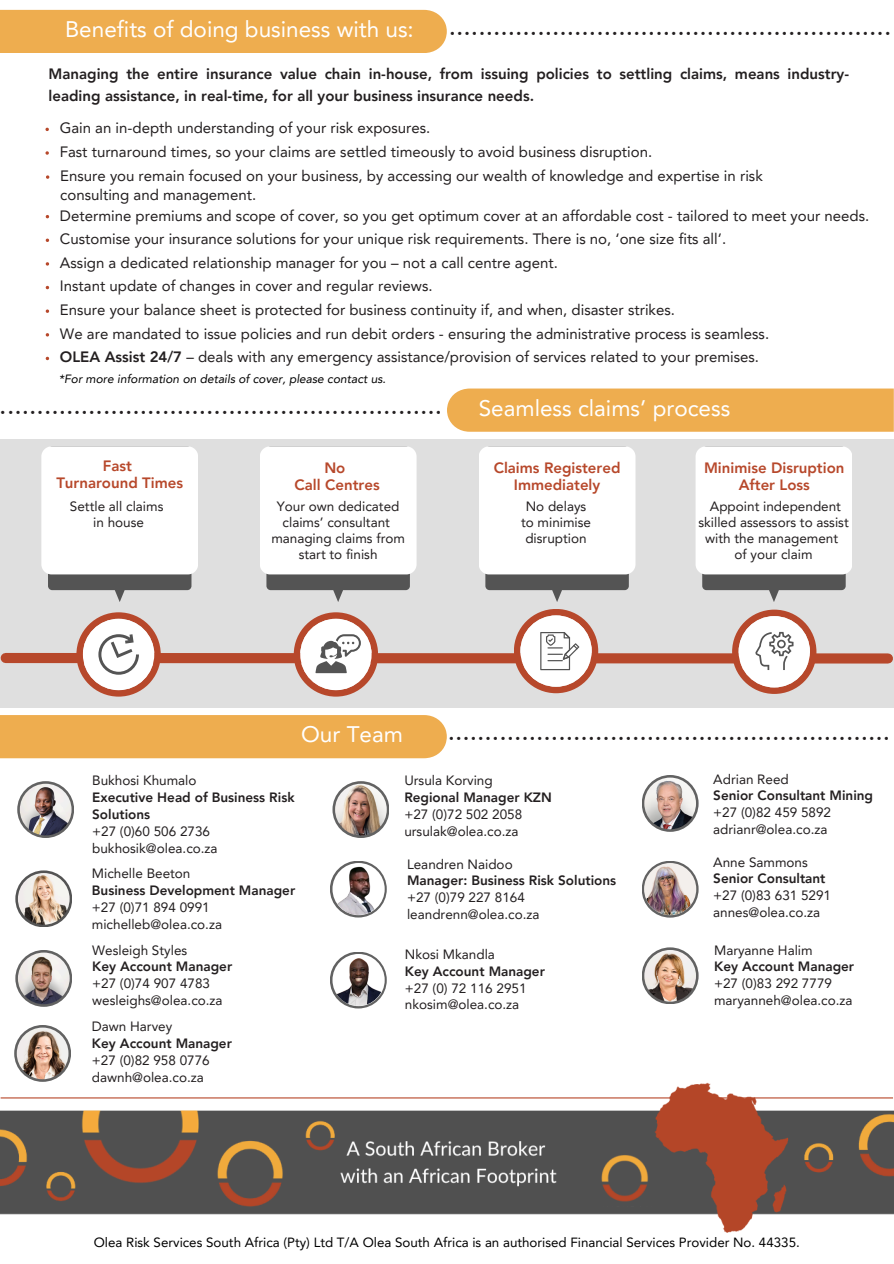
<style>
.page{position:relative;width:894px;height:1264px;background:#fff}
.page>*{position:absolute;margin:0;border:0;box-sizing:border-box;transform-origin:0 0}
.t1{font:26.55px "Avenir LT Pro";color:#231f20}
.t2{font:22.5px "Avenir LT Pro";color:#fff}
.t3{font:15px/19.2px "Avenir LT Pro";color:#231f20}
.t4{font:800 15px/22.5px "Avenir LT Pro";color:#231f20}
.t5{font:800 15px/16.8px "Avenir LT Pro";color:#b7482b;text-align:center}
.t6{font:13.5px/16.8px "Avenir LT Pro";color:#231f20}
.t7{font:13.35px "Avenir LT Pro";color:#000}
.t8{font:italic 12px "Avenir LT Pro";color:#000}
.s1{font-weight:800}
</style>
<div class="page">
<img style="left:1px;top:1058px;width:892px;height:175px">
<svg style="left:15px;top:950px;width:57px;height:56px"></svg>
<img style="left:18px;top:952px;width:52px;height:52px;border-radius:50%">
<div style="left:0;top:439px;width:893px;height:269px;background:#dfdfdf"></div>
<svg style="left:0;top:609px;width:893px;height:87px"></svg>
<svg style="left:48px;top:574px;width:143px;height:28px"></svg>
<div style="left:41px;top:446px;width:157px;height:128px;background:#fff;border-radius:10px"></div>
<svg style="left:266px;top:573px;width:144px;height:29px"></svg>
<div style="left:260px;top:446px;width:156px;height:128px;background:#fff;border-radius:10px"></div>
<svg style="left:485px;top:574px;width:143px;height:28px"></svg>
<div style="left:478px;top:446px;width:157px;height:128px;background:#fff;border-radius:10px"></div>
<svg style="left:702px;top:573px;width:143px;height:29px"></svg>
<div style="left:695px;top:446px;width:156px;height:128px;background:#fff;border-radius:10px"></div>
<svg style="left:332px;top:781px;width:57px;height:57px"></svg>
<img style="left:335px;top:783px;width:51px;height:52px;border-radius:50%">
<div style="left:0;top:10px;width:446px;height:43px;background:#eead4f"></div>
<div style="left:447px;top:388px;width:446px;height:44px;background:#eead4f"></div>
<div style="left:0;top:715px;width:446px;height:43px;background:#eead4f"></div>
<svg style="left:17px;top:781px;width:57px;height:57px"></svg>
<img style="left:20px;top:783px;width:51px;height:52px;border-radius:50%">
<svg style="left:45px;top:128px;width:4px;height:3px"></svg>
<svg style="left:45px;top:151px;width:4px;height:4px"></svg>
<svg style="left:46px;top:175px;width:3px;height:4px"></svg>
<svg style="left:46px;top:238px;width:3px;height:4px"></svg>
<svg style="left:46px;top:309px;width:3px;height:4px"></svg>
<svg style="left:641px;top:947px;width:57px;height:57px"></svg>
<img style="left:644px;top:950px;width:51px;height:51px;border-radius:50%">
<svg style="left:15px;top:870px;width:57px;height:57px"></svg>
<img style="left:18px;top:873px;width:52px;height:51px;border-radius:50%">
<svg style="left:330px;top:860px;width:56px;height:57px"></svg>
<img style="left:332px;top:863px;width:52px;height:51px;border-radius:50%">
<svg style="left:14px;top:1024px;width:57px;height:57px"></svg>
<img style="left:17px;top:1027px;width:51px;height:52px;border-radius:50%">
<svg style="left:330px;top:951px;width:56px;height:57px"></svg>
<svg style="left:332px;top:953px;width:52px;height:53px"></svg>
<img style="left:332px;top:954px;width:52px;height:51px;border-radius:50%">
<svg style="left:641px;top:775px;width:57px;height:56px"></svg>
<img style="left:644px;top:777px;width:51px;height:52px;border-radius:50%">
<svg style="left:641px;top:860px;width:57px;height:57px"></svg>
<img style="left:644px;top:863px;width:51px;height:52px;border-radius:50%">
<h2 class="t2" style="left:65px;top:20px;width:350px">Benefits of doing business with us:</h2>
<h3 class="t1" style="left:448px;top:14px;width:444px">............................................................</h3>
<p class="t4" style="left:49px;top:63px;width:801px">Managing the entire insurance value chain in-house, from issuing policies to settling claims, means industry&shy;leading assistance, in real-time, for all your business insurance needs.</p>
<p class="t3" style="left:60px;top:120px;width:372px">Gain an in-depth understanding of your risk exposures.</p>
<p class="t3" style="left:60px;top:143px;width:594px">Fast turnaround times, so your claims are settled timeously to avoid business disruption.</p>
<p class="t3" style="left:60px;top:168px;width:704px">Ensure you remain focused on your business, by accessing our wealth of knowledge and expertise in risk consulting and management.</p>
<p class="t3" style="left:60px;top:207px;width:810px">Determine premiums and scope of cover, so you get optimum cover at an affordable cost - tailored to meet your needs.</p>
<p class="t3" style="left:60px;top:231px;width:667px">Customise your insurance solutions for your unique risk requirements. There is no, ‘one size fits all’.</p>
<p class="t3" style="left:60px;top:254px;width:499px">Assign a dedicated relationship manager for you – not a call centre agent.</p>
<p class="t3" style="left:60px;top:278px;width:374px">Instant update of changes in cover and regular reviews.</p>
<p class="t3" style="left:60px;top:302px;width:616px">Ensure your balance sheet is protected for business continuity if, and when, disaster strikes.</p>
<h1 class="t3" style="left:60px;top:325px;width:710px">We are mandated to issue policies and run debit orders - ensuring the administrative process is seamless.</h1>
<h2 class="t3" style="left:60px;top:349px;width:700px"><span class="s1">OLEA Assist 24/7</span> – deals with any emergency assistance/provision of services related to your premises.</h2>
<p class="t8" style="left:59px;top:373px;width:328px">*For more information on details of cover, please contact us.</p>
<h3 class="t1" style="left:0;top:393px;width:444px">............................................................</h3>
<h2 class="t2" style="left:478px;top:399px;width:253px">Seamless claims’ process</h2>
<h2 class="t5" style="left:56px;top:459px;width:128px">Fast<br>Turnaround Times</h2>
<h3 class="t5" style="left:294px;top:460px;width:86px">No<br>Call Centres</h3>
<p class="t5" style="left:493px;top:460px;width:128px">Claims Registered<br>Immediately</p>
<p class="t5" style="left:704px;top:460px;width:142px">Minimise Disruption<br>After Loss</p>
<p class="t6" style="left:70px;top:500px;width:95px;line-height:15.8px;text-align:center">Settle all claims in house</p>
<p class="t6" style="left:521px;top:500px;width:72px;line-height:15.8px;text-align:center">No delays to minimise disruption</p>
<p class="t6" style="left:698px;top:500px;width:152px;line-height:15.8px;text-align:center">Appoint independent skilled assessors to assist with the management<br>of your claim</p>
<h1 class="t6" style="left:271px;top:500px;width:135px;line-height:15.8px;text-align:center">Your own dedicated claims’ consultant managing claims from start to finish</h1>
<p class="t2" style="left:301px;top:725px;width:103px">Our Team</p>
<p class="t1" style="left:447px;top:719px;width:444px">............................................................</p>
<p class="t6" style="left:92px;top:773px;width:204px">Bukhosi Khumalo<br><span class="s1">Executive Head of Business Risk<br>Solutions<br></span>+27 (0)60 506 2736 bukhosik@olea.co.za</p>
<p class="t6" style="left:404px;top:773px;width:149px">Ursula Korving<br><span class="s1">Regional Manager KZN </span>+27 (0)72 502 2058 ursulak@olea.co.za</p>
<h3 class="t6" style="left:92px;top:866px;width:205px">Michelle Beeton<br><span class="s1">Business Development Manager </span>+27 (0)71 894 0991 michelleb@olea.co.za</h3>
<h3 class="t6" style="left:407px;top:856px;width:210px">Leandren Naidoo<br><span class="s1">Manager: Business Risk Solutions </span>+27 (0)79 227 8164 leandrenn@olea.co.za</h3>
<p class="t6" style="left:92px;top:942px;width:141px">Wesleigh Styles<br><span class="s1">Key Account Manager </span>+27 (0)74 907 4783 wesleighs@olea.co.za</p>
<p class="t6" style="left:92px;top:1019px;width:141px">Dawn Harvey<br><span class="s1">Key Account Manager </span>+27 (0)82 958 0776 dawnh@olea.co.za</p>
<h3 class="t6" style="left:405px;top:947px;width:141px">Nkosi Mkandla<br><span class="s1">Key Account Manager </span>+27 (0) 72 116 2951 nkosim@olea.co.za</h3>
<h3 class="t6" style="left:713px;top:771px;width:161px">Adrian Reed<br><span class="s1">Senior Consultant Mining </span>+27 (0)82 459 5892 adrianr@olea.co.za</h3>
<h3 class="t6" style="left:713px;top:854px;width:119px">Anne Sammons<br><span class="s1">Senior Consultant </span>+27 (0)83 631 5291 annes@olea.co.za</h3>
<p class="t6" style="left:714px;top:942px;width:141px">Maryanne Halim<br><span class="s1">Key Account Manager </span>+27 (0)83 292 7779 maryanneh@olea.co.za</p>
<h3 class="t7" style="left:94px;top:1237px;width:707px">Olea Risk Services South Africa (Pty) Ltd T/A Olea South Africa is an authorised Financial Services Provider No. 44335.</h3>
</div>
